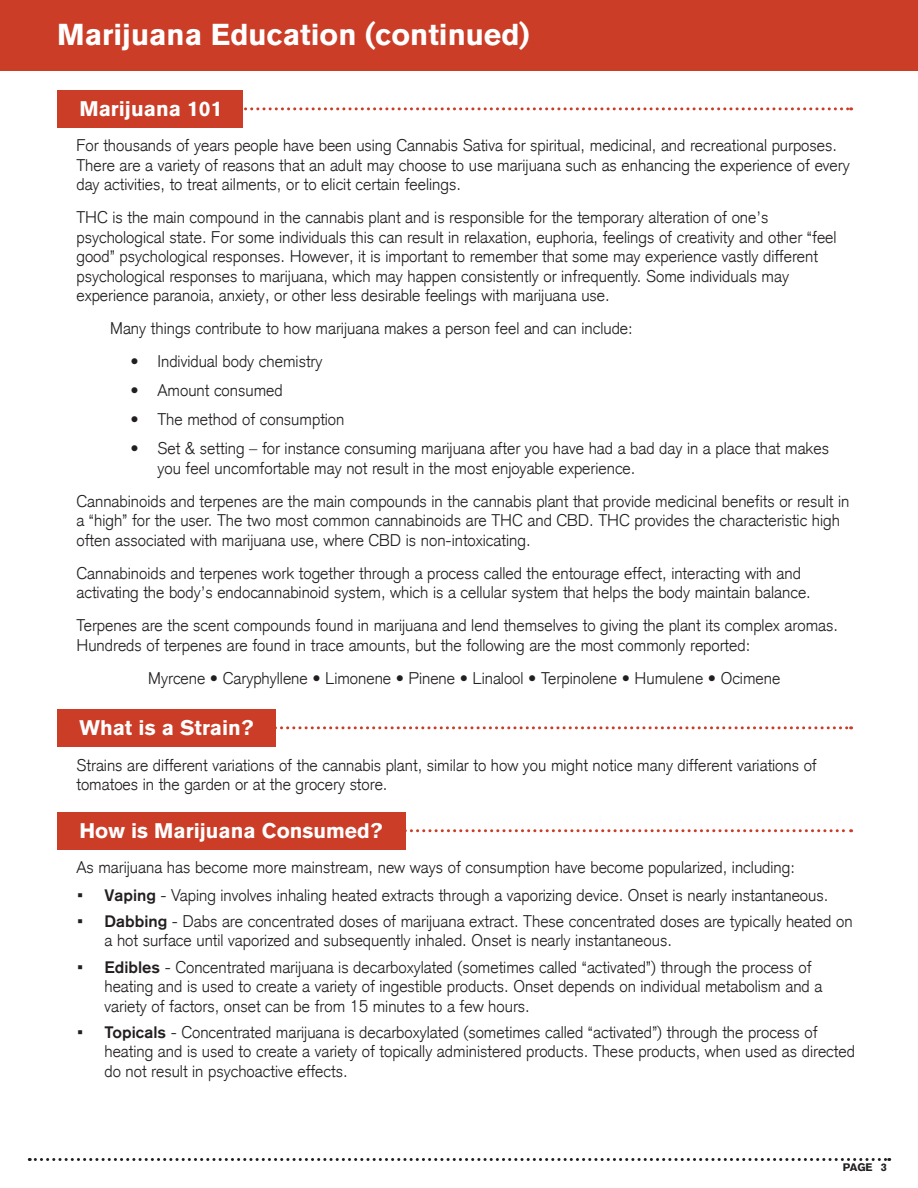
<style>
.page{position:relative;width:918px;height:1188px;background:#fff}
.page>*{position:absolute;margin:0;border:0;box-sizing:border-box;transform-origin:0 0}
.t1{font:700 30px "Akzidenz Grotesk BQ";color:#fff}
.t2{font:700 21px "Akzidenz Grotesk BQ";color:#fff}
.t3{font:300 16.5px/19.5px "Akzidenz Grotesk CE";color:#231f20}
.t4{font:700 10.8px "Akzidenz Grotesk BQ";color:#231f20}
.s1{font-family:"Akzidenz Grotesk BQ";font-weight:500}
</style>
<div class="page">
<svg style="left:29px;top:1158px;width:861px;height:3px"></svg>
<div style="left:0;top:0;width:918px;height:70px;background:#cb3d27"></div>
<div style="left:57px;top:90px;width:186px;height:38px;background:#cb3d27"></div>
<div style="left:57px;top:709px;width:219px;height:38px;background:#cb3d27"></div>
<div style="left:57px;top:812px;width:349px;height:38px;background:#cb3d27"></div>
<svg style="left:244px;top:107px;width:608px;height:3px"></svg>
<svg style="left:276px;top:726px;width:576px;height:3px"></svg>
<svg style="left:406px;top:829px;width:446px;height:3px"></svg>
<p class="t1" style="left:57px;top:17px;width:474px">Marijuana Education (continued)</p>
<p class="t2" style="left:79px;top:96px;width:145px">Marijuana 101</p>
<p class="t3" style="left:76px;top:136px;width:775px">For thousands of years people have been using Cannabis Sativa for spiritual, medicinal, and recreational purposes.<br>There are a variety of reasons that an adult may choose to use marijuana such as enhancing the experience of every day activities, to treat ailments, or to elicit certain feelings.</p>
<p class="t3" style="left:76px;top:208px;width:762px">THC is the main compound in the cannabis plant and is responsible for the temporary alteration of one’s psychological state. For some individuals this can result in relaxation, euphoria, feelings of creativity and other “feel good” psychological responses. However, it is important to remember that some may experience vastly different psychological responses to marijuana, which may happen consistently or infrequently. Some individuals may experience paranoia, anxiety, or other less desirable feelings with marijuana use.</p>
<p class="t3" style="left:110px;top:319px;width:524px">Many things contribute to how marijuana makes a person feel and can include:</p>
<p class="t3" style="left:130px;top:352px;width:194px">• Individual body chemistry</p>
<p class="t3" style="left:130px;top:381px;width:154px">• Amount consumed</p>
<p class="t3" style="left:130px;top:410px;width:216px">• The method of consumption</p>
<p class="t3" style="left:157px;top:439px;width:673px;text-indent:-27px">• Set &amp; setting – for instance consuming marijuana after you have had a bad day in a place that makes you feel uncomfortable may not result in the most enjoyable experience.</p>
<p class="t3" style="left:76px;top:491px;width:774px">Cannabinoids and terpenes are the main compounds in the cannabis plant that provide medicinal benefits or result in a “high” for the user. The two most common cannabinoids are THC and CBD. THC provides the characteristic high often associated with marijuana use, where CBD is non-intoxicating.</p>
<p class="t3" style="left:76px;top:563px;width:736px">Cannabinoids and terpenes work together through a process called the entourage effect, interacting with and activating the body’s endocannabinoid system, which is a cellular system that helps the body maintain balance.</p>
<p class="t3" style="left:76px;top:616px;width:763px">Terpenes are the scent compounds found in marijuana and lend themselves to giving the plant its complex aromas.<br>Hundreds of terpenes are found in trace amounts, but the following are the most commonly reported:</p>
<p class="t3" style="left:148px;top:668px;width:634px">Myrcene • Caryphyllene • Limonene • Pinene • Linalool • Terpinolene • Humulene • Ocimene</p>
<p class="t2" style="left:79px;top:715px;width:176px">What is a Strain?</p>
<p class="t3" style="left:76px;top:755px;width:742px">Strains are different variations of the cannabis plant, similar to how you might notice many different variations of tomatoes in the garden or at the grocery store.</p>
<p class="t2" style="left:79px;top:818px;width:305px">How is Marijuana Consumed?</p>
<p class="t3" style="left:76px;top:858px;width:720px">As marijuana has become more mainstream, new ways of consumption have become popularized, including:</p>
<p class="t3" style="left:77px;top:885px;width:752px"><span class="s1">• Vaping</span> - Vaping involves inhaling heated extracts through a vaporizing device. Onset is nearly instantaneous.</p>
<p class="t3" style="left:104px;top:911px;width:750px;text-indent:-27px"><span class="s1">• Dabbing</span> - Dabs are concentrated doses of marijuana extract. These concentrated doses are typically heated on a hot surface until vaporized and subsequently inhaled. Onset is nearly instantaneous.</p>
<p class="t3" style="left:104px;top:957px;width:719px;text-indent:-27px"><span class="s1">• Edibles</span> - Concentrated marijuana is decarboxylated (sometimes called “activated”) through the process of heating and is used to create a variety of ingestible products. Onset depends on individual metabolism and a variety of factors, onset can be from 15 minutes to a few hours.</p>
<p class="t3" style="left:104px;top:1022px;width:752px;text-indent:-27px"><span class="s1">• Topicals</span> - Concentrated marijuana is decarboxylated (sometimes called “activated”) through the process of heating and is used to create a variety of topically administered products. These products, when used as directed do not result in psychoactive effects.</p>
<p class="t4" style="left:843px;top:1161px;width:46px">PAGE 3</p>
</div>
